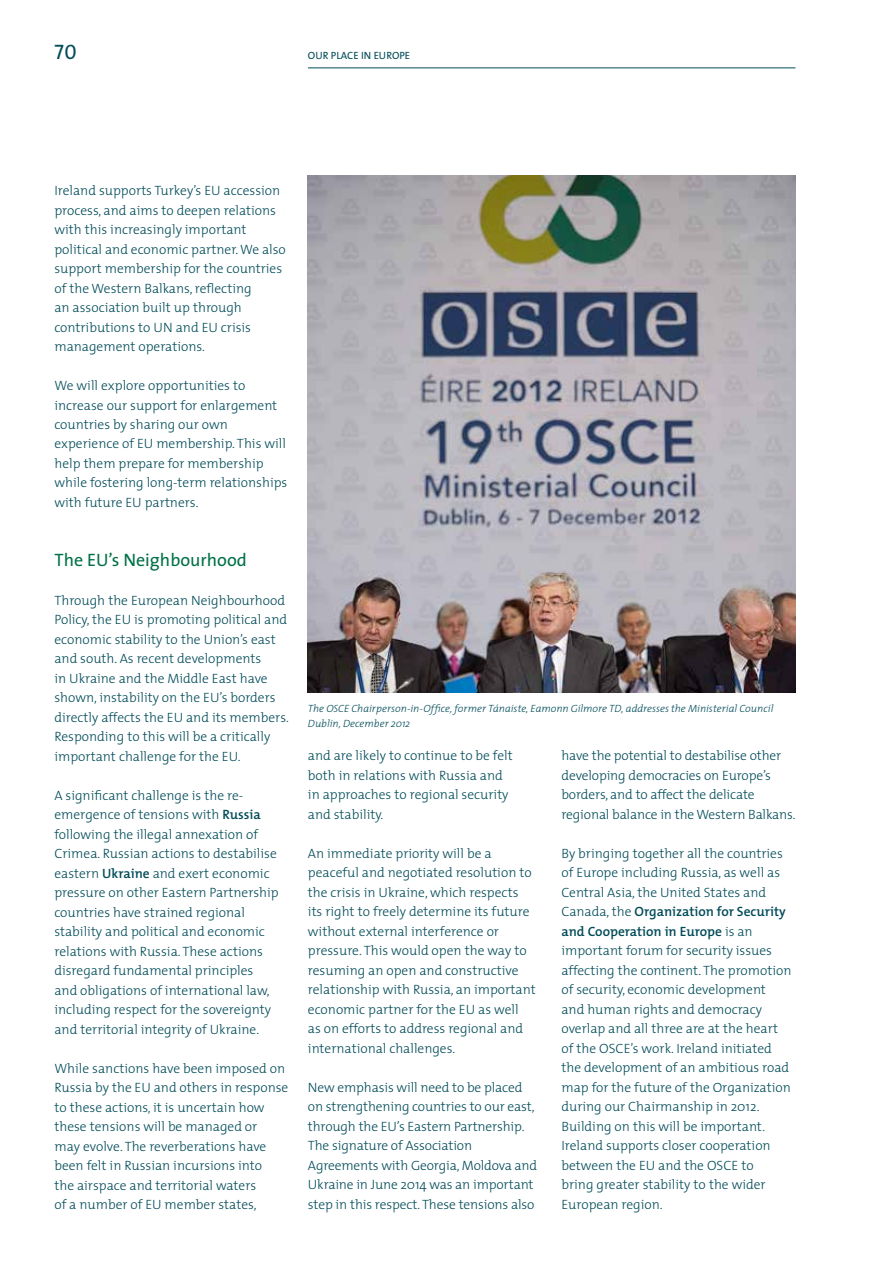
<style>
.page{position:relative;width:893px;height:1263px;background:#fff}
.page>*{position:absolute;margin:0;border:0;box-sizing:border-box;transform-origin:0 0}
.t1{font:21px "The Sans Caps";color:#004b58}
.t2{font:18px "The Sans";color:#007147}
.t3{font:300 13.5px/19.5px "The Mix";color:#004b58}
.t4{font:italic 300 10.5px/15px "The Mix";letter-spacing:-.005em;color:#004b58}
.t5{font:10.5px "The Sans";color:#004b58}
.s1{font-weight:600}
</style>
<div class="page">
<hr style="left:308px;top:68px;width:487px;height:1px;background:#004b58">
<img style="left:308px;top:176px;width:487px;height:516px">
<h1 class="t1" style="left:54px;top:34px;width:24px">70</h1>
<p class="t5" style="left:308px;top:46px;width:104px">OUR PLACE IN EUROPE</p>
<p class="t3" style="left:54px;top:180px;width:233px">Ireland supports Turkey’s EU accession process, and aims to deepen relations with this increasingly important political and economic partner. We also support membership for the countries of the Western Balkans, reflecting<br>an association built up through contributions to UN and EU crisis management operations.</p>
<p class="t3" style="left:54px;top:375px;width:234px">We will explore opportunities to increase our support for enlargement countries by sharing our own experience of EU membership. This will help them prepare for membership while fostering long-term relationships with future EU partners.</p>
<h2 class="t2" style="left:54px;top:544px;width:194px">The EU’s Neighbourhood</h2>
<p class="t3" style="left:54px;top:590px;width:236px">Through the European Neighbourhood Policy, the EU is promoting political and economic stability to the Union’s east and south. As recent developments<br>in Ukraine and the Middle East have shown, instability on the EU’s borders directly affects the EU and its members.<br>Responding to this will be a critically important challenge for the EU.</p>
<p class="t3" style="left:54px;top:785px;width:226px">A significant challenge is the re&shy;emergence of tensions with <span class="s1">Russia </span>following the illegal annexation of Crimea. Russian actions to destabilise eastern <span class="s1">Ukraine</span> and exert economic pressure on other Eastern Partnership countries have strained regional stability and political and economic relations with Russia. These actions disregard fundamental principles and obligations of international law, including respect for the sovereignty and territorial integrity of Ukraine.</p>
<p class="t3" style="left:54px;top:1058px;width:236px">While sanctions have been imposed on Russia by the EU and others in response to these actions, it is uncertain how these tensions will be managed or<br>may evolve. The reverberations have been felt in Russian incursions into<br>the airspace and territorial waters<br>of a number of EU member states,</p>
<p class="t4" style="left:308px;top:700px;width:467px">The OSCE Chairperson-in-Office, former Tánaiste, Eamonn Gilmore TD, addresses the Ministerial Council<br>Dublin, December 2012</p>
<p class="t3" style="left:308px;top:746px;width:206px">and are likely to continue to be felt both in relations with Russia and in approaches to regional security and stability.</p>
<p class="t3" style="left:308px;top:843px;width:229px">An immediate priority will be a peaceful and negotiated resolution to the crisis in Ukraine, which respects its right to freely determine its future without external interference or pressure. This would open the way to resuming an open and constructive relationship with Russia, an important economic partner for the EU as well<br>as on efforts to address regional and international challenges.</p>
<p class="t3" style="left:308px;top:1077px;width:231px">New emphasis will need to be placed on strengthening countries to our east, through the EU’s Eastern Partnership.<br>The signature of Association Agreements with Georgia, Moldova and Ukraine in June 2014 was an important step in this respect. These tensions also</p>
<p class="t3" style="left:561px;top:745px;width:236px">have the potential to destabilise other developing democracies on Europe’s borders, and to affect the delicate regional balance in the Western Balkans.</p>
<p class="t3" style="left:561px;top:843px;width:232px">By bringing together all the countries of Europe including Russia, as well as Central Asia, the United States and Canada, the <span class="s1">Organization for Security and Cooperation in Europe</span> is an important forum for security issues affecting the continent. The promotion of security, economic development and human rights and democracy overlap and all three are at the heart of the OSCE’s work. Ireland initiated the development of an ambitious road map for the future of the Organization during our Chairmanship in 2012.<br>Building on this will be important.<br>Ireland supports closer cooperation between the EU and the OSCE to<br>bring greater stability to the wider European region.</p>
</div>
